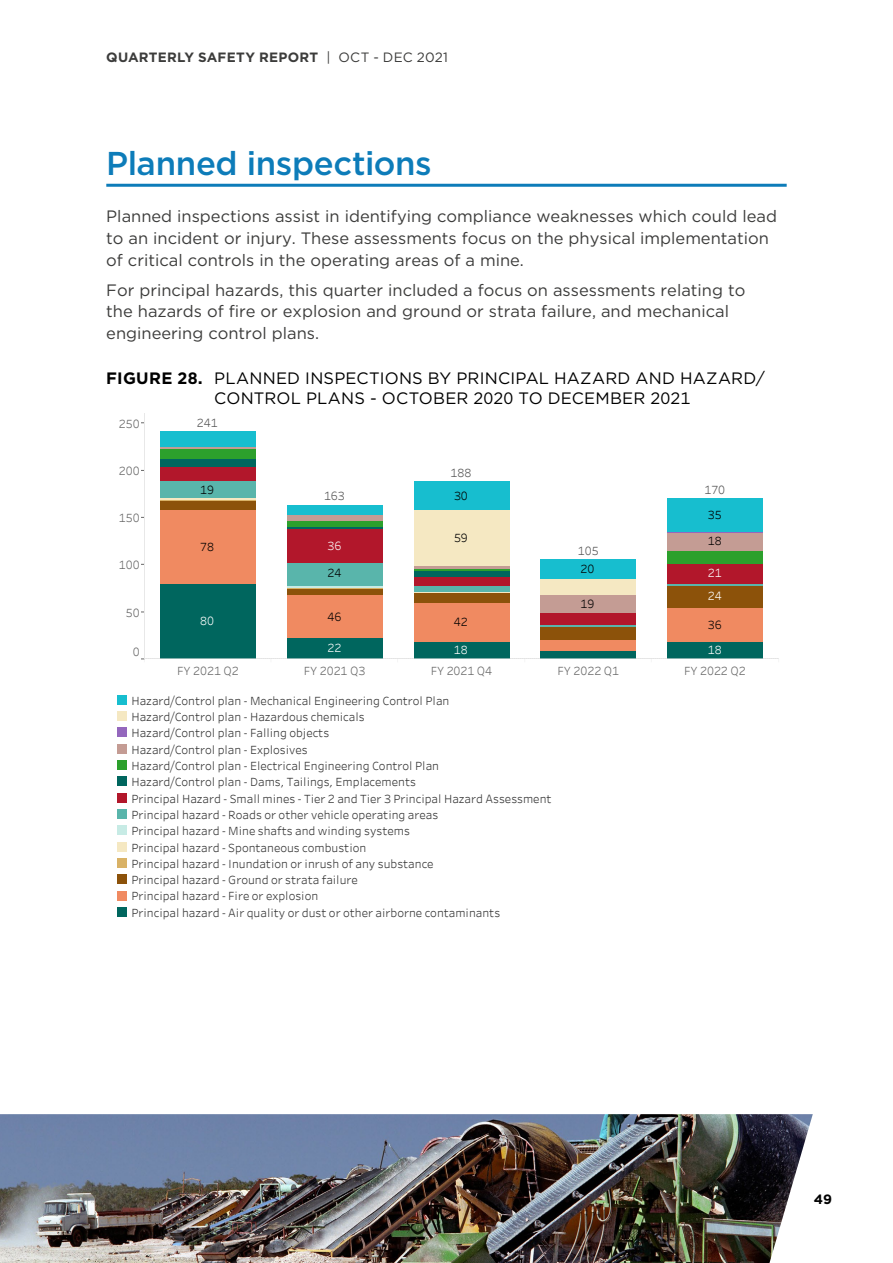
<style>
.page{position:relative;width:893px;height:1263px;background:#fff}
.page>*{position:absolute;margin:0;border:0;box-sizing:border-box;transform-origin:0 0}
.H2{font:500 33px "Gotham";letter-spacing:-.01em;color:#0d7cb9}
.Body_following_H2{font:16.5px/21.6px "Gotham";color:#3c3c3b}
.body{font:16.5px/21.6px "Gotham";color:#3c3c3b}
.Figures_-_ordered_li{font:16.5px/19.8px "Gotham";letter-spacing:.01em;color:#000}
.Figures_-_ordered_li-2{font:700 16.5px "Gotham";color:#000}
.t1{font:700 13.5px "Gotham";letter-spacing:.015em;color:#3c3c3b}
.t2{font:700 13.5px "Gotham";color:#000}
.t3{font:11.55px/16.4px "Tableau Book 0 50";color:#333}
.t4{font:11.55px "Tableau Book 0 50";color:#666}
.t5{font:11.55px "Tableau Book 0 50";color:#000}
.t6{font:11.55px "Tableau Book 0 50";color:#555}
.t7{font:11.55px "Tableau Book 0 50";color:#fff}
.s1{font-weight:400}
.s2{font-weight:700}
</style>
<div class="page">
<img style="left:0;top:1114px;width:813px;height:149px">
<hr style="left:106px;top:184px;width:681px;height:3px;background:#0d7cb9">
<div style="left:668px;top:642px;width:95px;height:17px;background:#00665e"></div>
<div style="left:540px;top:651px;width:96px;height:8px;background:#00665e"></div>
<div style="left:414px;top:642px;width:95px;height:17px;background:#00665e"></div>
<div style="left:287px;top:638px;width:96px;height:21px;background:#00665e"></div>
<div style="left:160px;top:583px;width:95px;height:76px;background:#00665e"></div>
<div style="left:668px;top:608px;width:95px;height:34px;background:#f08a61"></div>
<div style="left:540px;top:639px;width:96px;height:12px;background:#f08a61"></div>
<div style="left:414px;top:602px;width:95px;height:40px;background:#f08a61"></div>
<div style="left:287px;top:595px;width:96px;height:43px;background:#f08a61"></div>
<div style="left:160px;top:510px;width:95px;height:73px;background:#f08a61"></div>
<div style="left:668px;top:585px;width:95px;height:23px;background:#8c520a"></div>
<div style="left:540px;top:627px;width:96px;height:12px;background:#8c520a"></div>
<div style="left:414px;top:593px;width:95px;height:9px;background:#8c520a"></div>
<div style="left:287px;top:589px;width:96px;height:6px;background:#8c520a"></div>
<div style="left:160px;top:500px;width:95px;height:10px;background:#8c520a"></div>
<hr style="left:287px;top:588px;width:96px;height:1px;background:#d9b266">
<hr style="left:160px;top:500px;width:95px;height:1px;background:#d9b266">
<hr style="left:414px;top:591px;width:95px;height:2px;background:#f5e8c2">
<hr style="left:287px;top:587px;width:96px;height:1px;background:#f5e8c2">
<hr style="left:160px;top:498px;width:95px;height:2px;background:#f5e8c2">
<hr style="left:287px;top:585px;width:96px;height:2px;background:#c7ebe5">
<hr style="left:668px;top:583px;width:95px;height:2px;background:#59b5ab">
<hr style="left:540px;top:625px;width:96px;height:2px;background:#59b5ab">
<div style="left:414px;top:585px;width:95px;height:6px;background:#59b5ab"></div>
<div style="left:287px;top:562px;width:96px;height:23px;background:#59b5ab"></div>
<div style="left:160px;top:481px;width:95px;height:17px;background:#59b5ab"></div>
<div style="left:668px;top:564px;width:95px;height:19px;background:#b2172b"></div>
<div style="left:540px;top:613px;width:96px;height:12px;background:#b2172b"></div>
<div style="left:414px;top:577px;width:95px;height:8px;background:#b2172b"></div>
<div style="left:287px;top:529px;width:96px;height:33px;background:#b2172b"></div>
<div style="left:160px;top:467px;width:95px;height:14px;background:#b2172b"></div>
<hr style="left:540px;top:613px;width:96px;height:1px;background:#00665e">
<div style="left:414px;top:571px;width:95px;height:6px;background:#00665e"></div>
<hr style="left:287px;top:527px;width:96px;height:2px;background:#00665e">
<div style="left:160px;top:459px;width:95px;height:8px;background:#00665e"></div>
<div style="left:668px;top:550px;width:95px;height:14px;background:#2ca02c"></div>
<hr style="left:414px;top:568px;width:95px;height:3px;background:#2ca02c">
<div style="left:287px;top:521px;width:96px;height:6px;background:#2ca02c"></div>
<div style="left:160px;top:449px;width:95px;height:10px;background:#2ca02c"></div>
<div style="left:668px;top:533px;width:95px;height:17px;background:#c49c94"></div>
<div style="left:540px;top:595px;width:96px;height:18px;background:#c49c94"></div>
<hr style="left:414px;top:566px;width:95px;height:2px;background:#c49c94">
<div style="left:287px;top:515px;width:96px;height:6px;background:#c49c94"></div>
<hr style="left:160px;top:447px;width:95px;height:2px;background:#c49c94">
<hr style="left:668px;top:532px;width:95px;height:1px;background:#9467bd">
<div style="left:540px;top:579px;width:96px;height:16px;background:#f5e8c2"></div>
<div style="left:414px;top:510px;width:95px;height:56px;background:#f5e8c2"></div>
<div style="left:668px;top:498px;width:95px;height:34px;background:#17becf"></div>
<div style="left:540px;top:560px;width:96px;height:19px;background:#17becf"></div>
<div style="left:414px;top:481px;width:95px;height:29px;background:#17becf"></div>
<div style="left:287px;top:505px;width:96px;height:10px;background:#17becf"></div>
<div style="left:160px;top:432px;width:95px;height:15px;background:#17becf"></div>
<hr style="left:144px;top:658px;width:635px;height:1px;background:#e6e6e6">
<hr style="left:144px;top:414px;width:1px;height:245px;background:#e6e6e6">
<div style="left:118px;top:695px;width:9px;height:9px;background:#17becf"></div>
<div style="left:118px;top:711px;width:9px;height:10px;background:#f5e8c2"></div>
<div style="left:118px;top:727px;width:9px;height:10px;background:#9467bd"></div>
<div style="left:118px;top:744px;width:9px;height:9px;background:#c49c94"></div>
<div style="left:118px;top:760px;width:9px;height:10px;background:#2ca02c"></div>
<div style="left:118px;top:776px;width:9px;height:10px;background:#00665e"></div>
<div style="left:118px;top:793px;width:9px;height:9px;background:#b2172b"></div>
<div style="left:118px;top:809px;width:9px;height:10px;background:#59b5ab"></div>
<div style="left:118px;top:825px;width:9px;height:10px;background:#c7ebe5"></div>
<div style="left:118px;top:842px;width:9px;height:9px;background:#f5e8c2"></div>
<div style="left:118px;top:858px;width:9px;height:10px;background:#d9b266"></div>
<div style="left:118px;top:874px;width:9px;height:10px;background:#8c520a"></div>
<div style="left:118px;top:891px;width:9px;height:9px;background:#f08a61"></div>
<div style="left:118px;top:907px;width:9px;height:10px;background:#00665e"></div>
<p class="t1" style="left:106px;top:48px;width:343px">QUARTERLY SAFETY REPORT <span class="s1">| OCT - DEC 2021</span></p>
<p class="H2" style="left:106px;top:142px;width:327px">Planned inspections</p>
<p class="Body_following_H2" style="left:106px;top:205px;width:672px">Planned inspections assist in identifying compliance weaknesses which could lead to an incident or injury. These assessments focus on the physical implementation of critical controls in the operating areas of a mine.</p>
<p class="body" style="left:106px;top:279px;width:641px">For principal hazards, this quarter included a focus on assessments relating to the hazards of fire or explosion and ground or strata failure, and mechanical engineering control plans.</p>
<p class="Figures_-_ordered_li-2" style="left:106px;top:367px;width:23px">FIGURE</p>
<p class="Figures_-_ordered_li" style="left:214px;top:368px;width:552px;text-indent:-37px"><span class="s2">28.</span> PLANNED INSPECTIONS BY PRINCIPAL HAZARD AND HAZARD/<br>CONTROL PLANS - OCTOBER 2020 TO DECEMBER 2021</p>
<p class="t4" style="left:119px;top:415px;width:22px">250</p>
<p class="t6" style="left:197px;top:414px;width:22px">241</p>
<p class="t4" style="left:119px;top:462px;width:22px">200</p>
<p class="t6" style="left:451px;top:464px;width:22px">188</p>
<p class="t5" style="left:200px;top:481px;width:15px">19</p>
<p class="t6" style="left:324px;top:488px;width:22px">163</p>
<p class="t5" style="left:454px;top:487px;width:15px">30</p>
<p class="t6" style="left:704px;top:481px;width:22px">170</p>
<p class="t4" style="left:119px;top:509px;width:22px">150</p>
<p class="t5" style="left:708px;top:506px;width:15px">35</p>
<p class="t5" style="left:200px;top:538px;width:15px">78</p>
<p class="t7" style="left:327px;top:537px;width:15px">36</p>
<p class="t5" style="left:454px;top:529px;width:15px">59</p>
<p class="t6" style="left:578px;top:542px;width:22px">105</p>
<p class="t5" style="left:708px;top:533px;width:15px">18</p>
<p class="t4" style="left:119px;top:556px;width:22px">100</p>
<p class="t5" style="left:327px;top:565px;width:15px">24</p>
<p class="t5" style="left:581px;top:560px;width:15px">20</p>
<p class="t7" style="left:708px;top:565px;width:15px">21</p>
<p class="t4" style="left:126px;top:604px;width:15px">50</p>
<p class="t7" style="left:200px;top:612px;width:15px">80</p>
<p class="t5" style="left:327px;top:608px;width:15px">46</p>
<p class="t5" style="left:581px;top:595px;width:15px">19</p>
<p class="t7" style="left:708px;top:588px;width:15px">24</p>
<p class="t5" style="left:454px;top:614px;width:15px">42</p>
<p class="t5" style="left:708px;top:616px;width:15px">36</p>
<p class="t4" style="left:133px;top:643px;width:8px">0</p>
<p class="t7" style="left:327px;top:639px;width:15px">22</p>
<p class="t7" style="left:454px;top:641px;width:15px">18</p>
<p class="t7" style="left:708px;top:641px;width:15px">18</p>
<p class="t4" style="left:177px;top:662px;width:63px">FY 2021 Q2</p>
<p class="t4" style="left:304px;top:662px;width:63px">FY 2021 Q3</p>
<p class="t4" style="left:431px;top:662px;width:63px">FY 2021 Q4</p>
<p class="t4" style="left:558px;top:662px;width:63px">FY 2022 Q1</p>
<p class="t4" style="left:684px;top:662px;width:63px">FY 2022 Q2</p>
<p class="t3" style="left:131px;top:692px;width:422px">Hazard/Control plan - Mechanical Engineering Control Plan<br>Hazard/Control plan - Hazardous chemicals<br>Hazard/Control plan - Falling objects<br>Hazard/Control plan - Explosives<br>Hazard/Control plan - Electrical Engineering Control Plan<br>Hazard/Control plan - Dams, Tailings, Emplacements<br>Principal Hazard - Small mines - Tier 2 and Tier 3 Principal Hazard Assessment Principal hazard - Roads or other vehicle operating areas<br>Principal hazard - Mine shafts and winding systems<br>Principal hazard - Spontaneous combustion<br>Principal hazard - Inundation or inrush of any substance<br>Principal hazard - Ground or strata failure<br>Principal hazard - Fire or explosion<br>Principal hazard - Air quality or dust or other airborne contaminants</p>
<p class="t2" style="left:814px;top:1190px;width:20px">49</p>
</div>
